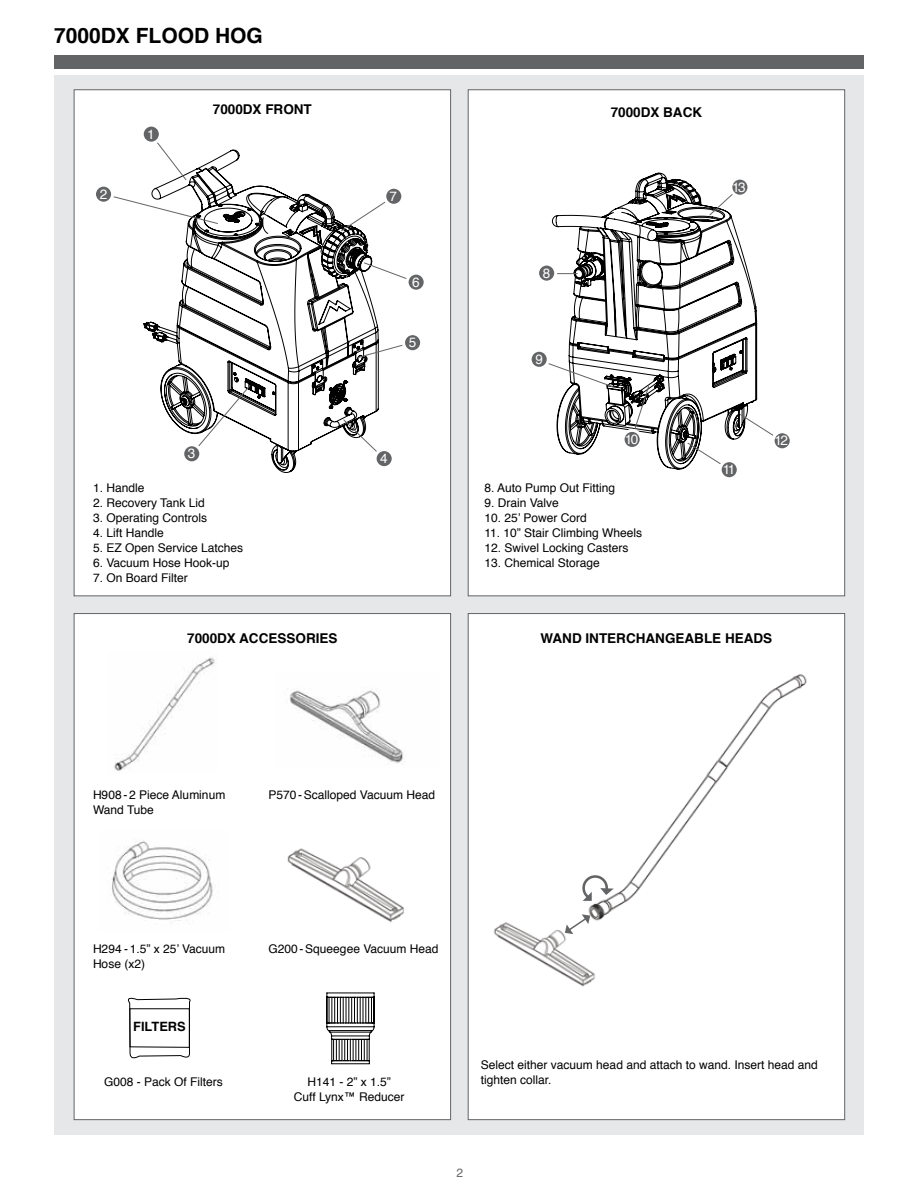
<style>
.page{position:relative;width:918px;height:1188px;background:#fff}
.page>*{position:absolute;margin:0;border:0;box-sizing:border-box;transform-origin:0 0}
.t1{font:700 21px "Helvetica";color:#000}
.t2{font:700 13.5px "Helvetica";color:#000}
.t3{font:13.5px "Helvetica";letter-spacing:-.12em;color:#fff}
.t4{font:700 12.9px "Helvetica";color:#000}
.t5{font:12px/15px "Helvetica";color:#000}
.t6{font:12px "Helvetica";color:#636466}
</style>
<div class="page">
<div style="left:54px;top:75px;width:810px;height:1060px;background:#e6e7e8"></div>
<div style="left:468px;top:90px;width:377px;height:506px;background:#fff;border:1px solid #636466"></div>
<svg style="left:552px;top:173px;width:205px;height:296px"></svg>
<div style="left:74px;top:90px;width:377px;height:506px;background:#fff;border:1px solid #636466"></div>
<svg style="left:144px;top:150px;width:235px;height:323px"></svg>
<div style="left:54px;top:55px;width:810px;height:13px;background:#636466"></div>
<svg style="left:357px;top:342px;width:45px;height:16px"></svg>
<svg style="left:343px;top:419px;width:36px;height:40px"></svg>
<svg style="left:341px;top:195px;width:44px;height:37px"></svg>
<svg style="left:114px;top:193px;width:104px;height:31px"></svg>
<svg style="left:191px;top:384px;width:60px;height:71px"></svg>
<hr style="left:547px;top:273px;width:30px;height:1px;background:#636466">
<div style="left:375px;top:450px;width:18px;height:18px;background:#636466;border-radius:50%"></div>
<div style="left:374px;top:448px;width:21px;height:21px;border:3px solid #fff;border-radius:50%"></div>
<div style="left:183px;top:445px;width:18px;height:18px;background:#636466;border-radius:50%"></div>
<div style="left:181px;top:443px;width:21px;height:21px;border:3px solid #fff;border-radius:50%"></div>
<div style="left:94px;top:185px;width:19px;height:18px;background:#636466;border-radius:50%"></div>
<div style="left:93px;top:184px;width:21px;height:21px;border:3px solid #fff;border-radius:50%"></div>
<svg style="left:739px;top:414px;width:34px;height:28px"></svg>
<svg style="left:549px;top:359px;width:68px;height:30px"></svg>
<svg style="left:631px;top:386px;width:19px;height:54px"></svg>
<div style="left:530px;top:350px;width:18px;height:18px;background:#636466;border-radius:50%"></div>
<div style="left:529px;top:349px;width:21px;height:21px;border:3px solid #fff;border-radius:50%"></div>
<svg style="left:363px;top:262px;width:44px;height:21px"></svg>
<div style="left:407px;top:273px;width:18px;height:18px;background:#636466;border-radius:50%"></div>
<div style="left:406px;top:272px;width:21px;height:21px;border:3px solid #fff;border-radius:50%"></div>
<div style="left:404px;top:334px;width:18px;height:18px;background:#636466;border-radius:50%"></div>
<div style="left:402px;top:332px;width:21px;height:21px;border:3px solid #fff;border-radius:50%"></div>
<div style="left:385px;top:187px;width:18px;height:18px;background:#636466;border-radius:50%"></div>
<div style="left:383px;top:186px;width:21px;height:21px;border:3px solid #fff;border-radius:50%"></div>
<div style="left:538px;top:264px;width:18px;height:18px;background:#636466;border-radius:50%"></div>
<div style="left:536px;top:263px;width:21px;height:21px;border:3px solid #fff;border-radius:50%"></div>
<div style="left:623px;top:430px;width:18px;height:18px;background:#636466;border-radius:50%"></div>
<div style="left:622px;top:429px;width:21px;height:21px;border:3px solid #fff;border-radius:50%"></div>
<svg style="left:150px;top:143px;width:37px;height:38px"></svg>
<div style="left:142px;top:125px;width:18px;height:18px;background:#636466;border-radius:50%"></div>
<div style="left:141px;top:124px;width:21px;height:21px;border:3px solid #fff;border-radius:50%"></div>
<svg style="left:687px;top:442px;width:43px;height:27px"></svg>
<div style="left:720px;top:461px;width:18px;height:18px;background:#636466;border-radius:50%"></div>
<div style="left:719px;top:459px;width:21px;height:21px;border:3px solid #fff;border-radius:50%"></div>
<div style="left:773px;top:432px;width:18px;height:18px;background:#636466;border-radius:50%"></div>
<div style="left:772px;top:430px;width:21px;height:21px;border:3px solid #fff;border-radius:50%"></div>
<svg style="left:709px;top:181px;width:38px;height:35px"></svg>
<div style="left:731px;top:178px;width:18px;height:18px;background:#636466;border-radius:50%"></div>
<div style="left:729px;top:177px;width:21px;height:21px;border:3px solid #fff;border-radius:50%"></div>
<div style="left:468px;top:613px;width:377px;height:507px;background:#fff;border:1px solid #636466"></div>
<img style="left:493px;top:922px;width:103px;height:65px">
<img style="left:588px;top:674px;width:219px;height:255px">
<svg style="left:565px;top:914px;width:25px;height:20px"></svg>
<svg style="left:582px;top:875px;width:32px;height:26px"></svg>
<div style="left:74px;top:613px;width:377px;height:507px;background:#fff;border:1px solid #636466"></div>
<img style="left:287px;top:848px;width:117px;height:74px">
<img style="left:110px;top:840px;width:103px;height:82px">
<img style="left:114px;top:657px;width:103px;height:114px">
<img style="left:290px;top:690px;width:115px;height:74px">
<svg style="left:127px;top:997px;width:64px;height:62px"></svg>
<svg style="left:327px;top:993px;width:47px;height:71px"></svg>
<h1 class="t1" style="left:54px;top:18px;width:208px">7000DX FLOOD HOG</h1>
<p class="t3" style="left:100px;top:184px;width:9px">2</p>
<p class="t3" style="left:147px;top:124px;width:9px">1</p>
<p class="t2" style="left:213px;top:98px;width:101px">7000DX FRONT</p>
<p class="t2" style="left:611px;top:101px;width:93px">7000DX BACK</p>
<p class="t3" style="left:390px;top:186px;width:9px">7</p>
<p class="t3" style="left:412px;top:272px;width:9px">6</p>
<p class="t3" style="left:409px;top:332px;width:9px">5</p>
<p class="t3" style="left:543px;top:263px;width:9px">8</p>
<p class="t3" style="left:536px;top:349px;width:9px">9</p>
<p class="t3" style="left:732px;top:177px;width:15px">13</p>
<p class="t3" style="left:188px;top:443px;width:9px">3</p>
<p class="t5" style="left:93px;top:481px;width:53px">1. Handle</p>
<p class="t5" style="left:93px;top:496px;width:113px">2. Recovery Tank Lid</p>
<p class="t5" style="left:93px;top:511px;width:116px">3. Operating Controls</p>
<p class="t5" style="left:93px;top:526px;width:72px">4. Lift Handle</p>
<p class="t5" style="left:93px;top:541px;width:152px">5. EZ Open Service Latches</p>
<p class="t5" style="left:93px;top:556px;width:138px">6. Vacuum Hose Hook-up</p>
<p class="t5" style="left:93px;top:571px;width:96px">7. On Board Filter</p>
<p class="t3" style="left:380px;top:448px;width:9px">4</p>
<p class="t3" style="left:625px;top:429px;width:15px">10</p>
<p class="t5" style="left:484px;top:481px;width:132px">8. Auto Pump Out Fitting</p>
<p class="t5" style="left:484px;top:496px;width:76px">9. Drain Valve</p>
<p class="t5" style="left:484px;top:511px;width:104px">10. 25’ Power Cord</p>
<p class="t5" style="left:484px;top:526px;width:159px">11. 10” Stair Climbing Wheels</p>
<p class="t5" style="left:484px;top:541px;width:146px">12. Swivel Locking Casters</p>
<p class="t5" style="left:484px;top:556px;width:117px">13. Chemical Storage</p>
<p class="t3" style="left:723px;top:459px;width:14px">11</p>
<p class="t3" style="left:775px;top:430px;width:15px">12</p>
<p class="t2" style="left:187px;top:628px;width:91px">7000DX ACCESS</p>
<p class="t2" style="left:296px;top:628px;width:34px">ORIES</p>
<p class="t2" style="left:541px;top:628px;width:87px">WAND INTERCHAN</p>
<p class="t2" style="left:665px;top:628px;width:109px">GEABLE HEADS</p>
<p class="t5" style="left:93px;top:788px;width:134px">H908 - 2 Piece Aluminum</p>
<p class="t5" style="left:268px;top:788px;width:168px">P570 - Scalloped Vacuum Head</p>
<p class="t5" style="left:93px;top:803px;width:62px">Wand Tube</p>
<p class="t5" style="left:93px;top:942px;width:134px">H294 - 1.5” x 25’ Vacuum</p>
<p class="t5" style="left:268px;top:942px;width:172px">G200 - Squeegee Vacuum Head</p>
<p class="t5" style="left:93px;top:957px;width:54px">Hose (x2)</p>
<p class="t4" style="left:133px;top:1016px;width:54px">FILTERS</p>
<p class="t5" style="left:104px;top:1074px;width:120px">G008 - Pack Of Filters</p>
<p class="t5" style="left:294px;top:1074px;width:112px;text-align:center">H141 - 2” x 1.5”<br>Cuff Lynx™ Reducer</p>
<p class="t5" style="left:481px;top:1058px;width:338px">Select either vacuum head and attach to wand. Insert head and tighten collar.</p>
<p class="t6" style="left:456px;top:1164px;width:8px">2</p>
</div>
